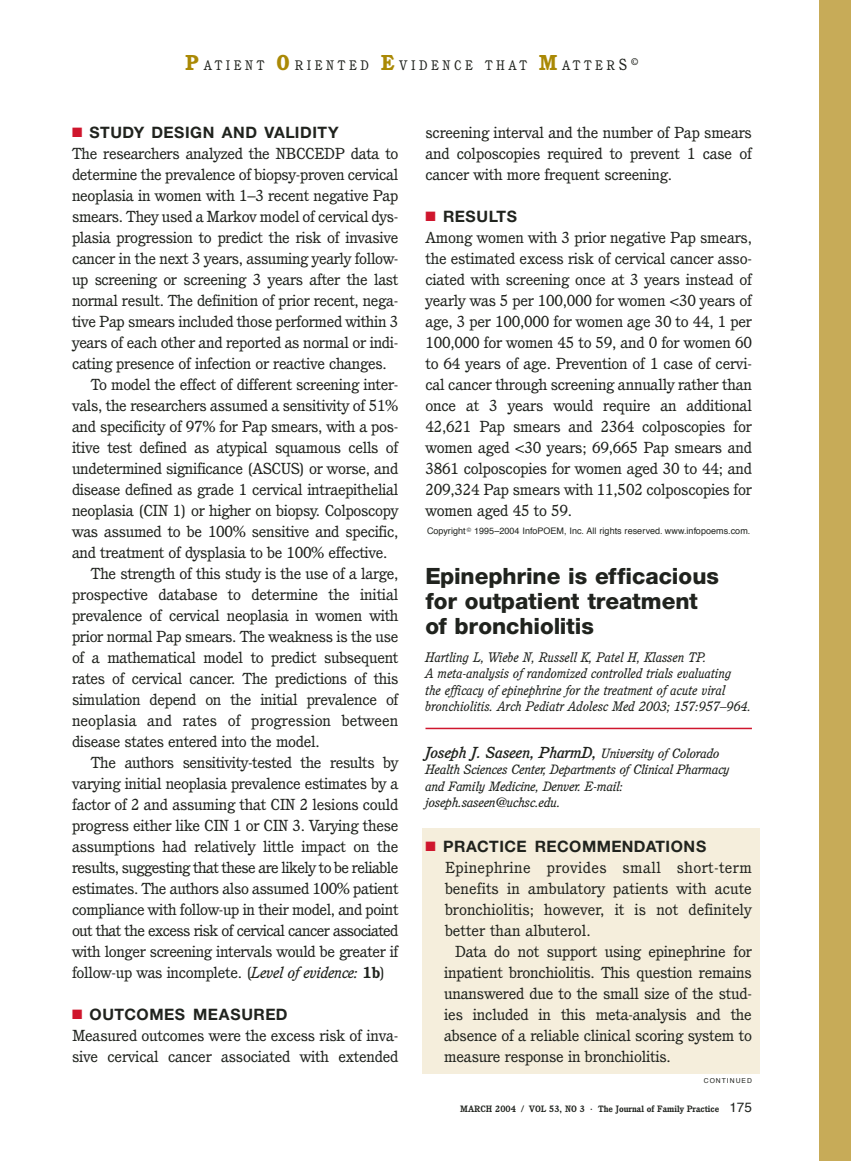
<style>
.page{position:relative;width:851px;height:1161px;background:#fff}
.page>*{position:absolute;margin:0;border:0;box-sizing:border-box;transform-origin:0 0}
.t1{font:800 22.5px/25.5px "Helvetica Neue";color:#20231e}
.t2{font:700 15.75px "Helvetica Neue";letter-spacing:.03em;color:#20231e}
.t3{font:15.6px/21px "Cushing";letter-spacing:-.02em;color:#20231e;text-align:justify;scale:1.06 1}
.t4{font:15.6px "Cushing";letter-spacing:-.04em;color:#20231e;scale:1.06 1}
.t5{font:italic 500 15.6px "Cushing";letter-spacing:-.015em;color:#20231e;scale:1.06 1}
.t6{font:15.6px "Cushing";color:#20231e;scale:1.06 1}
.t7{font:italic 13.5px/16.5px "Cushing";color:#20231e}
.t8{font:13.5px "Cushing";letter-spacing:.275em;color:#20231e;scale:.95 1}
.t9{font:italic 13.2px/16.5px "Cushing";letter-spacing:-.015em;color:#20231e;scale:1.06 1}
.t10{font:9px "Helvetica";letter-spacing:.005em;color:#20231e}
.t11{font:700 9px "Cushing";color:#20231e}
.t12{font:6.75px "Helvetica";letter-spacing:.15em;color:#20231e}
.s1{font-weight:800;font-size:21px;color:#aa8905}
.s2{font-size:15.75px}
.s3{color:#cf162d}
.s4{font-style:italic}
.s5{font-weight:700}
.s6{font-weight:400;font-size:13.2px}
.s7{font-family:"Helvetica";font-weight:400;font-size:13.5px}
</style>
<div class="page">
<div style="left:819px;top:0;width:31px;height:1161px;background:#c7ab58"></div>
<div style="left:422px;top:828px;width:337px;height:246px;background:#f5eedc"></div>
<hr style="left:425px;top:728px;width:327px;height:1px;background:#cf162d">
<p class="t8" style="left:185px;top:60px;width:478px"><span class="s1">P</span>ATIENT <span class="s1">O</span>RIENTED <span class="s1">E</span>VIDENCE THAT <span class="s1">M</span>ATTER<span class="s2">S</span> <sup>©</sup></p>
<p class="t2" style="left:72px;top:127px;width:268px"><span class="s3">■</span> STUDY DESIGN AND VALIDITY</p>
<p class="t3" style="left:72px;top:144px;width:309px">The researchers analyzed the NBCCEDP data to</p>
<p class="t3" style="left:72px;top:165px;width:309px">determine the prevalence of biopsy-proven cervical</p>
<p class="t3" style="left:72px;top:186px;width:309px">neoplasia in women with 1–3 recent negative Pap</p>
<p class="t3" style="left:72px;top:207px;width:309px">smears. They used a Markov model of cervical dys-</p>
<p class="t3" style="left:72px;top:228px;width:309px">plasia progression to predict the risk of invasive</p>
<p class="t3" style="left:72px;top:249px;width:309px">cancer in the next 3 years, assuming yearly follow-</p>
<p class="t3" style="left:72px;top:270px;width:309px">up screening or screening 3 years after the last</p>
<p class="t3" style="left:72px;top:291px;width:309px">normal result. The definition of prior recent, nega-</p>
<p class="t3" style="left:72px;top:312px;width:309px">tive Pap smears included those performed within 3</p>
<p class="t3" style="left:72px;top:333px;width:309px">years of each other and reported as normal or indi-</p>
<p class="t3" style="left:72px;top:354px;width:298px">cating presence of infection or reactive changes.</p>
<p class="t3" style="left:91px;top:375px;width:291px">To model the effect of different screening inter-</p>
<p class="t3" style="left:72px;top:396px;width:309px">vals, the researchers assumed a sensitivity of 51%</p>
<p class="t3" style="left:72px;top:417px;width:309px">and specificity of 97% for Pap smears, with a pos-</p>
<p class="t3" style="left:72px;top:438px;width:309px">itive test defined as atypical squamous cells of</p>
<p class="t3" style="left:72px;top:459px;width:309px">undetermined significance (ASCUS) or worse, and</p>
<p class="t3" style="left:72px;top:480px;width:309px">disease defined as grade 1 cervical intraepithelial</p>
<p class="t3" style="left:72px;top:501px;width:309px">neoplasia (CIN 1) or higher on biopsy. Colposcopy</p>
<p class="t3" style="left:72px;top:522px;width:309px">was assumed to be 100% sensitive and specific,</p>
<p class="t3" style="left:72px;top:543px;width:299px">and treatment of dysplasia to be 100% effective.</p>
<p class="t3" style="left:91px;top:564px;width:291px">The strength of this study is the use of a large,</p>
<p class="t3" style="left:72px;top:585px;width:309px">prospective database to determine the initial</p>
<p class="t3" style="left:72px;top:606px;width:309px">prevalence of cervical neoplasia in women with</p>
<p class="t3" style="left:72px;top:627px;width:309px">prior normal Pap smears. The weakness is the use</p>
<p class="t3" style="left:72px;top:648px;width:309px">of a mathematical model to predict subsequent</p>
<p class="t3" style="left:72px;top:669px;width:309px">rates of cervical cancer. The predictions of this</p>
<p class="t3" style="left:72px;top:690px;width:309px">simulation depend on the initial prevalence of</p>
<p class="t6" style="left:72px;top:714px;width:309px">neoplasia and rates of progression between</p>
<p class="t3" style="left:72px;top:732px;width:235px">disease states entered into the model.</p>
<p class="t3" style="left:91px;top:753px;width:291px">The authors sensitivity-tested the results by</p>
<p class="t3" style="left:72px;top:774px;width:309px">varying initial neoplasia prevalence estimates by a</p>
<p class="t3" style="left:72px;top:795px;width:309px">factor of 2 and assuming that CIN 2 lesions could</p>
<p class="t3" style="left:72px;top:816px;width:309px">progress either like CIN 1 or CIN 3. Varying these</p>
<p class="t3" style="left:72px;top:837px;width:309px">assumptions had relatively little impact on the</p>
<p class="t3" style="left:72px;top:858px;width:309px">results, suggesting that these are likely to be reliable</p>
<p class="t3" style="left:72px;top:879px;width:309px">estimates. The authors also assumed 100% patient</p>
<p class="t3" style="left:72px;top:900px;width:309px">compliance with follow-up in their model, and point</p>
<p class="t4" style="left:72px;top:924px;width:309px">out that the excess risk of cervical cancer associated</p>
<p class="t3" style="left:72px;top:942px;width:309px">with longer screening intervals would be greater if</p>
<p class="t3" style="left:72px;top:963px;width:297px">follow-up was incomplete. (<span class="s4">Level of evidence:</span> <span class="s5">1b</span>)</p>
<p class="t2" style="left:72px;top:1009px;width:217px"><span class="s3">■</span> OUTCOMES MEASURED</p>
<p class="t3" style="left:72px;top:1026px;width:309px">Measured outcomes were the excess risk of inva&shy;sive cervical cancer associated with extended</p>
<p class="t3" style="left:425px;top:123px;width:309px">screening interval and the number of Pap smears and colposcopies required to prevent 1 case of cancer with more frequent screening.</p>
<p class="t2" style="left:425px;top:211px;width:93px"><span class="s3">■</span> RESULTS</p>
<p class="t3" style="left:425px;top:228px;width:309px">Among women with 3 prior negative Pap smears, the estimated excess risk of cervical cancer asso&shy;ciated with screening once at 3 years instead of yearly was 5 per 100,000 for women &lt;30 years of age, 3 per 100,000 for women age 30 to 44, 1 per 100,000 for women 45 to 59, and 0 for women 60 to 64 years of age. Prevention of 1 case of cervi&shy;cal cancer through screening annually rather than once at 3 years would require an additional 42,621 Pap smears and 2364 colposcopies for women aged &lt;30 years; 69,665 Pap smears and 3861 colposcopies for women aged 30 to 44; and 209,324 Pap smears with 11,502 colposcopies for women aged 45 to 59.</p>
<p class="t10" style="left:427px;top:527px;width:325px">Copyright <sup>©</sup> 1995–2004 InfoPOEM, Inc. All rights reserved. www.infopoems.com.</p>
<h1 class="t1" style="left:425px;top:565px;width:295px">Epinephrine is efficacious for outpatient treatment of bronchiolitis</h1>
<p class="t7" style="left:425px;top:650px;width:327px">Hartling L, Wiebe N, Russell K, Patel H, Klassen TP.<br>A meta-analysis of randomized controlled trials evaluating<br>the efficacy of epinephrine for the treatment of acute viral bronchiolitis. Arch Pediatr Adolesc Med 2003; 157:957–964.</p>
<p class="t5" style="left:425px;top:746px;width:279px">Joseph J. Saseen, PharmD, <span class="s6">University of Colorado</span></p>
<p class="t9" style="left:425px;top:762px;width:289px">Health Sciences Center, Departments of Clinical Pharmacy and Family Medicine, Denver. E-mail: joseph.saseen@uchsc.edu.</p>
<p class="t2" style="left:425px;top:841px;width:282px"><span class="s3">■</span> PRACTICE RECOMMENDATIONS</p>
<p class="t3" style="left:445px;top:858px;width:291px">Epinephrine provides small short-term benefits in ambulatory patients with acute bronchiolitis; however, it is not definitely better than albuterol.</p>
<p class="t3" style="left:444px;top:942px;width:292px;text-indent:11px">Data do not support using epinephrine for inpatient bronchiolitis. This question remains unanswered due to the small size of the stud&shy;ies included in this meta-analysis and the absence of a reliable clinical scoring system to measure response in bronchiolitis.</p>
<p class="t12" style="left:703px;top:1078px;width:50px">CONTINUED</p>
<p class="t11" style="left:460px;top:1106px;width:293px">MARCH 2004 / VOL 53, NO 3 · The Journal of Family Practice <span class="s7">175</span></p>
</div>
